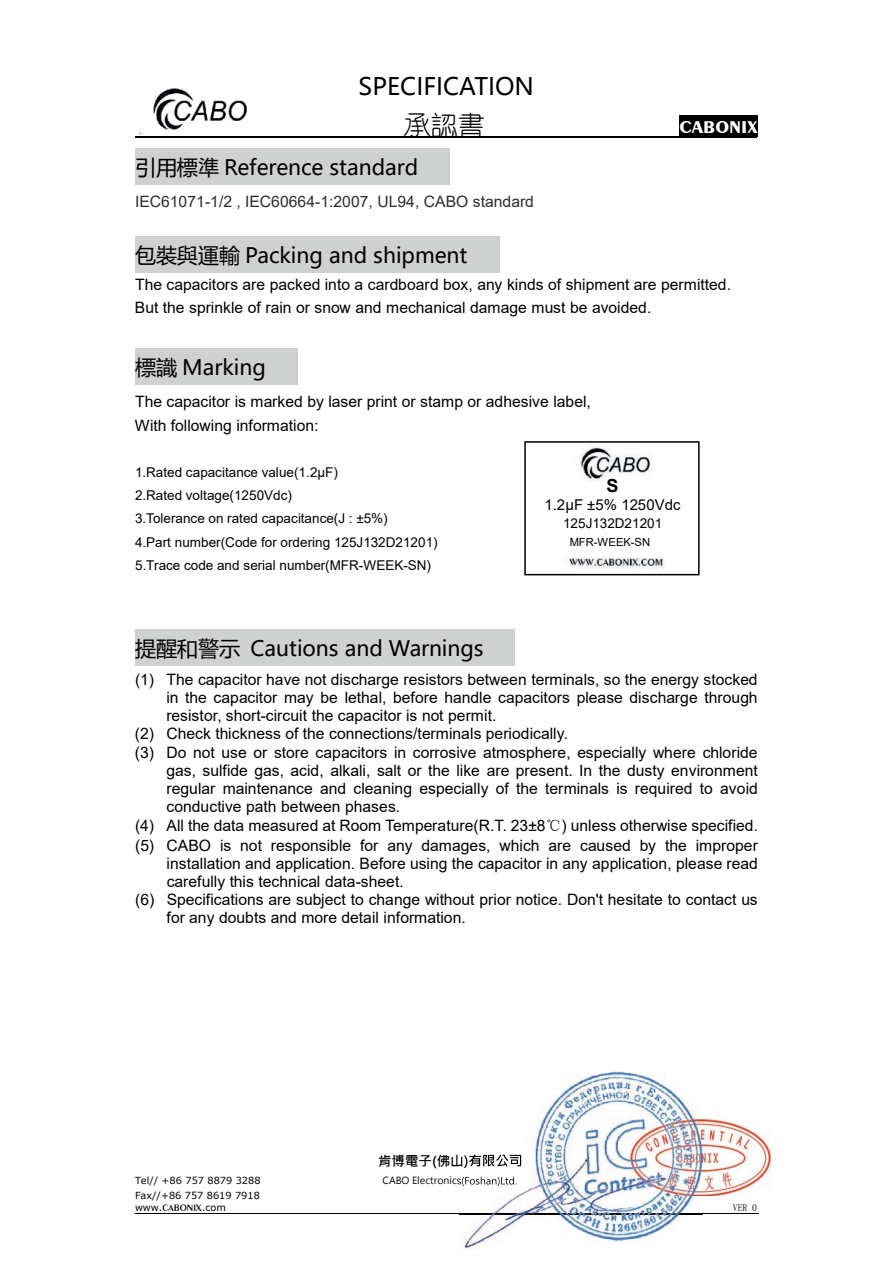
<style>
.page{position:relative;width:893px;height:1263px;background:#fff}
.page>*{position:absolute;margin:0;border:0;box-sizing:border-box;transform-origin:0 0}
.t1{font:27px "You Yuan";color:#000001}
.t2{font:23.85px "Microsoft Ya Hei";color:#000001}
.t3{font:21.15px "Microsoft Ya Hei";color:#000001}
.t4{font:700 18px "Exotic 350 BT";color:#fff}
.t5{font:700 18px "Arial";color:#000001}
.t6{font:15.6px/23.4px "Arial";color:#000001}
.t7{font:15.6px "Arial";color:#292d2f}
.t8{font:14.85px "Arial";color:#000001}
.t9{font:13.5px/23.4px "Arial";letter-spacing:.005em;color:#000001}
.t10{font:700 13.5px "Microsoft Jheng Hei";color:#000001}
.t11{font:11.1px "Arial";letter-spacing:-.005em;color:#000001}
.t12{font:9.75px/11.9px "Verdana";letter-spacing:-.01em;color:#000001}
.t13{font:9.75px "Microsoft Jheng Hei";color:#000001}
.t14{font:9.75px "You Yuan";color:#000001}
.t15{font:8.25px "You Yuan";color:#000001}
.s1{font-family:"Sim Sun"}
.s2{font-family:"Exotic 350 BT";font-weight:600}
</style>
<div class="page">
<img style="left:702px;top:1119px;width:68px;height:77px">
<hr style="left:136px;top:136px;width:621px;height:1px;background:#000001">
<hr style="left:135px;top:1213px;width:623px;height:1px;background:#000001">
<img style="left:153px;top:89px;width:93px;height:40px">
<div style="left:679px;top:116px;width:79px;height:21px;background:#000001"></div>
<div style="left:135px;top:148px;width:89px;height:36px;background:#cfd1d0"></div>
<div style="left:224px;top:148px;width:99px;height:36px;background:#cfd1d0"></div>
<div style="left:323px;top:148px;width:7px;height:36px;background:#cfd1d0"></div>
<div style="left:330px;top:148px;width:88px;height:36px;background:#cfd1d0"></div>
<div style="left:418px;top:148px;width:10px;height:36px;background:#cfd1d0"></div>
<div style="left:428px;top:148px;width:11px;height:36px;background:#cfd1d0"></div>
<div style="left:439px;top:148px;width:10px;height:36px;background:#cfd1d0"></div>
<div style="left:135px;top:237px;width:110px;height:36px;background:#cfd1d0"></div>
<div style="left:245px;top:237px;width:78px;height:36px;background:#cfd1d0"></div>
<div style="left:323px;top:237px;width:6px;height:36px;background:#cfd1d0"></div>
<div style="left:329px;top:237px;width:38px;height:36px;background:#cfd1d0"></div>
<div style="left:367px;top:237px;width:6px;height:36px;background:#cfd1d0"></div>
<div style="left:373px;top:237px;width:94px;height:36px;background:#cfd1d0"></div>
<div style="left:467px;top:237px;width:11px;height:36px;background:#cfd1d0"></div>
<div style="left:478px;top:237px;width:10px;height:36px;background:#cfd1d0"></div>
<div style="left:488px;top:237px;width:12px;height:36px;background:#cfd1d0"></div>
<div style="left:135px;top:348px;width:47px;height:36px;background:#cfd1d0"></div>
<div style="left:182px;top:348px;width:52px;height:36px;background:#cfd1d0"></div>
<div style="left:234px;top:348px;width:32px;height:36px;background:#cfd1d0"></div>
<div style="left:266px;top:348px;width:10px;height:36px;background:#cfd1d0"></div>
<div style="left:276px;top:348px;width:11px;height:36px;background:#cfd1d0"></div>
<div style="left:287px;top:348px;width:10px;height:36px;background:#cfd1d0"></div>
<div style="left:135px;top:629px;width:105px;height:36px;background:#cfd1d0"></div>
<div style="left:240px;top:629px;width:10px;height:36px;background:#cfd1d0"></div>
<div style="left:250px;top:629px;width:88px;height:36px;background:#cfd1d0"></div>
<div style="left:338px;top:629px;width:7px;height:36px;background:#cfd1d0"></div>
<div style="left:345px;top:629px;width:38px;height:36px;background:#cfd1d0"></div>
<div style="left:383px;top:629px;width:6px;height:36px;background:#cfd1d0"></div>
<div style="left:389px;top:629px;width:95px;height:36px;background:#cfd1d0"></div>
<div style="left:484px;top:629px;width:10px;height:36px;background:#cfd1d0"></div>
<div style="left:494px;top:629px;width:11px;height:36px;background:#cfd1d0"></div>
<div style="left:505px;top:629px;width:10px;height:36px;background:#cfd1d0"></div>
<svg style="left:524px;top:441px;width:176px;height:134px"></svg>
<img style="left:459px;top:1071px;width:243px;height:179px">
<svg style="left:459px;top:1154px;width:62px;height:14px"></svg>
<svg style="left:459px;top:1177px;width:57px;height:9px"></svg>
<img style="left:459px;top:1213px;width:243px;height:1px">
<p class="t15" style="left:140px;top:127px;width:6px">.</p>
<h2 class="t2" style="left:359px;top:71px;width:177px">SPECIFICATION</h2>
<h1 class="t1" style="left:404px;top:110px;width:82px">承認書</h1>
<p class="t4" style="left:679px;top:116px;width:80px">CABONIX</p>
<p class="t15" style="left:753px;top:127px;width:6px">.</p>
<h3 class="t3" style="left:135px;top:153px;width:285px">引用標準 Reference standard</h3>
<p class="t7" style="left:135px;top:191px;width:400px">IEC61071-1/2 , IEC60664-1:2007, UL94, CABO standard</p>
<h3 class="t3" style="left:135px;top:241px;width:334px">包裝與運輸 Packing and shipment</h3>
<p class="t6" style="left:135px;top:273px;width:598px">The capacitors are packed into a cardboard box, any kinds of shipment are permitted.<br>But the sprinkle of rain or snow and mechanical damage must be avoided.</p>
<h3 class="t3" style="left:135px;top:353px;width:132px">標識 Marking</h3>
<p class="t6" style="left:135px;top:390px;width:457px">The capacitor is marked by laser print or stamp or adhesive label,<br>With following information:</p>
<p class="t9" style="left:135px;top:460px;width:304px">1.Rated capacitance value(1.2μF)<br>2.Rated voltage(1250Vdc)<br>3.Tolerance on rated capacitance(J : ±5%)<br>4.Part number(Code for ordering 125J132D21201)<br>5.Trace code and serial number(MFR-WEEK-SN)</p>
<p class="t5" style="left:607px;top:472px;width:14px">S</p>
<p class="t8" style="left:544px;top:494px;width:137px">1.2μF ±5% 1250Vdc</p>
<p class="t9" style="left:563px;top:511px;width:101px">125J132D21201</p>
<p class="t11" style="left:570px;top:534px;width:82px">MFR-WEEK-SN</p>
<h3 class="t3" style="left:135px;top:634px;width:350px">提醒和警示 Cautions and Warnings</h3>
<p class="t6" style="left:135px;top:668px;width:624px">(1) The capacitor have not discharge resistors between terminals, so the energy stocked</p>
<p class="t6" style="left:166px;top:686px;width:593px">in the capacitor may be lethal, before handle capacitors please discharge through</p>
<p class="t6" style="left:166px;top:704px;width:331px">resistor, short-circuit the capacitor is not permit.</p>
<p class="t6" style="left:135px;top:722px;width:435px">(2) Check thickness of the connections/terminals periodically.</p>
<p class="t6" style="left:135px;top:740px;width:624px">(3) Do not use or store capacitors in corrosive atmosphere, especially where chloride</p>
<p class="t6" style="left:166px;top:758px;width:593px">gas, sulfide gas, acid, alkali, salt or the like are present. In the dusty environment</p>
<p class="t6" style="left:167px;top:777px;width:593px">regular maintenance and cleaning especially of the terminals is required to avoid</p>
<p class="t6" style="left:167px;top:795px;width:235px">conductive path between phases.</p>
<p class="t6" style="left:135px;top:814px;width:624px">(4) All the data measured at Room Temperature(R.T. 23±8<span class="s1">℃</span>) unless otherwise specified.</p>
<p class="t6" style="left:135px;top:833px;width:624px">(5) CABO is not responsible for any damages, which are caused by the improper</p>
<p class="t6" style="left:167px;top:851px;width:593px">installation and application. Before using the capacitor in any application, please read</p>
<p class="t6" style="left:167px;top:869px;width:239px">carefully this technical data-sheet.</p>
<p class="t6" style="left:135px;top:887px;width:624px">(6) Specifications are subject to change without prior notice. Don't hesitate to contact us</p>
<p class="t6" style="left:167px;top:906px;width:301px">for any doubts and more detail information.</p>
<p class="t10" style="left:378px;top:1152px;width:146px">肯博電子(佛山)有限公司</p>
<p class="t12" style="left:135px;top:1175px;width:127px">Tel// +86 757 8879 3288</p>
<p class="t13" style="left:383px;top:1175px;width:136px">CABO Electronics(Foshan)Ltd.</p>
<p class="t12" style="left:135px;top:1189px;width:126px">Fax//+86 757 8619 7918 www.<span class="s2">CABONIX</span>.com</p>
<p class="t14" style="left:733px;top:1202px;width:26px">VER 0</p>
</div>
